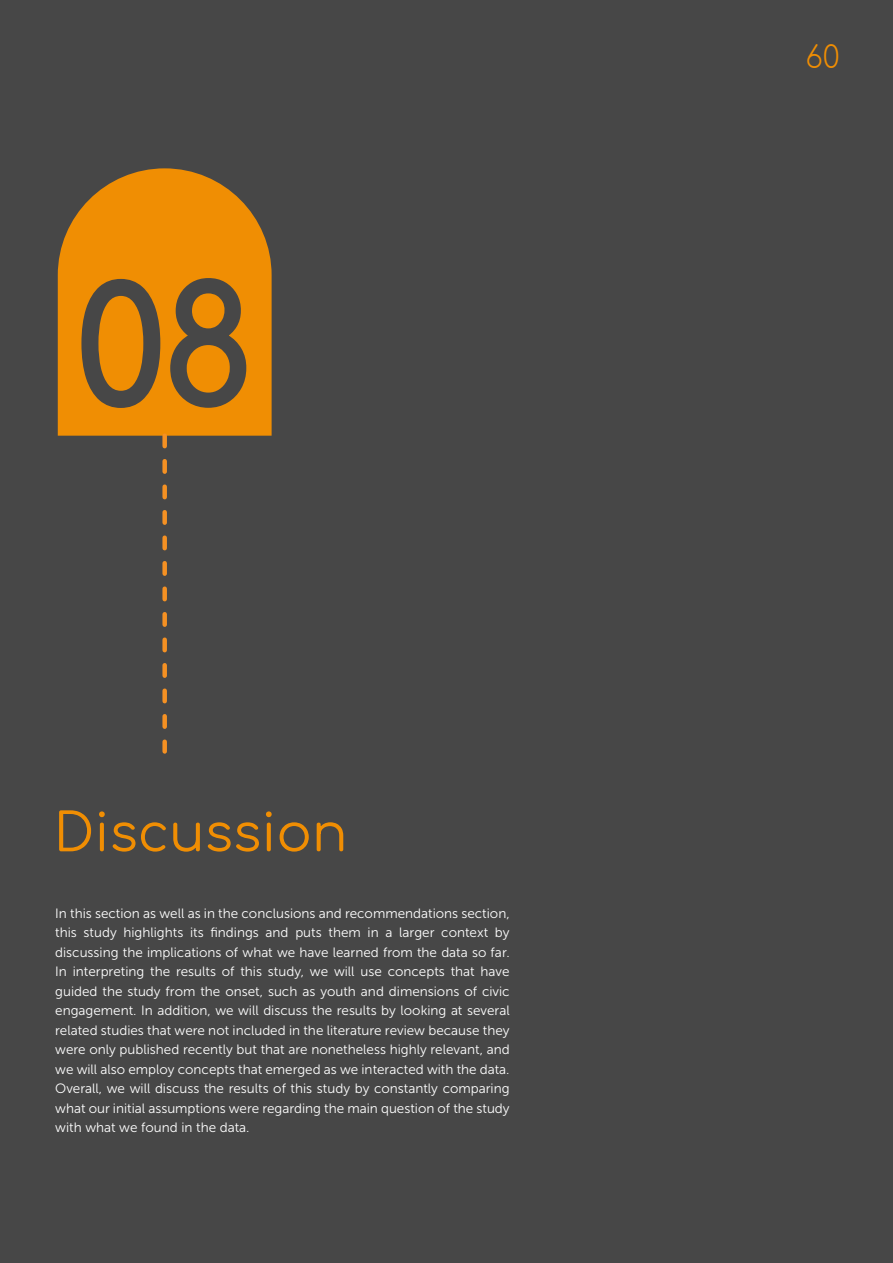
<style>
.page{position:relative;width:893px;height:1263px;background:#fff}
.page>*{position:absolute;margin:0;border:0;box-sizing:border-box;transform-origin:0 0}
.t1{font:165px "Comfortaa";color:#474747}
.t2{font:52.5px "Comfortaa";color:#f08e03}
.t3{font:30px "Comfortaa";color:#f08e03}
.t4{font:13.5px/19.5px "Museo Sans 300";color:#fff;text-align:justify}
</style>
<div class="page">
<div style="left:1px;top:0;width:892px;height:1263px;background:#474747"></div>
<svg style="left:58px;top:168px;width:214px;height:268px;background:#e18709"></svg>
<svg style="left:162px;top:436px;width:5px;height:315px"></svg>
<h1 class="t1" style="left:73px;top:199px;width:184px">08</h1>
<h2 class="t2" style="left:54px;top:785px;width:295px">Discussion</h2>
<p class="t4" style="left:55px;top:903px;width:456px">In this section as well as in the conclusions and recommendations section, this study highlights its findings and puts them in a larger context by discussing the implications of what we have learned from the data so far.<br>In interpreting the results of this study, we will use concepts that have guided the study from the onset, such as youth and dimensions of civic engagement. In addition, we will discuss the results by looking at several related studies that were not included in the literature review because they were only published recently but that are nonetheless highly relevant, and we will also employ concepts that emerged as we interacted with the data.<br>Overall, we will discuss the results of this study by constantly comparing what our initial assumptions were regarding the main question of the study with what we found in the data.</p>
<h3 class="t3" style="left:805px;top:30px;width:36px">60</h3>
</div>
